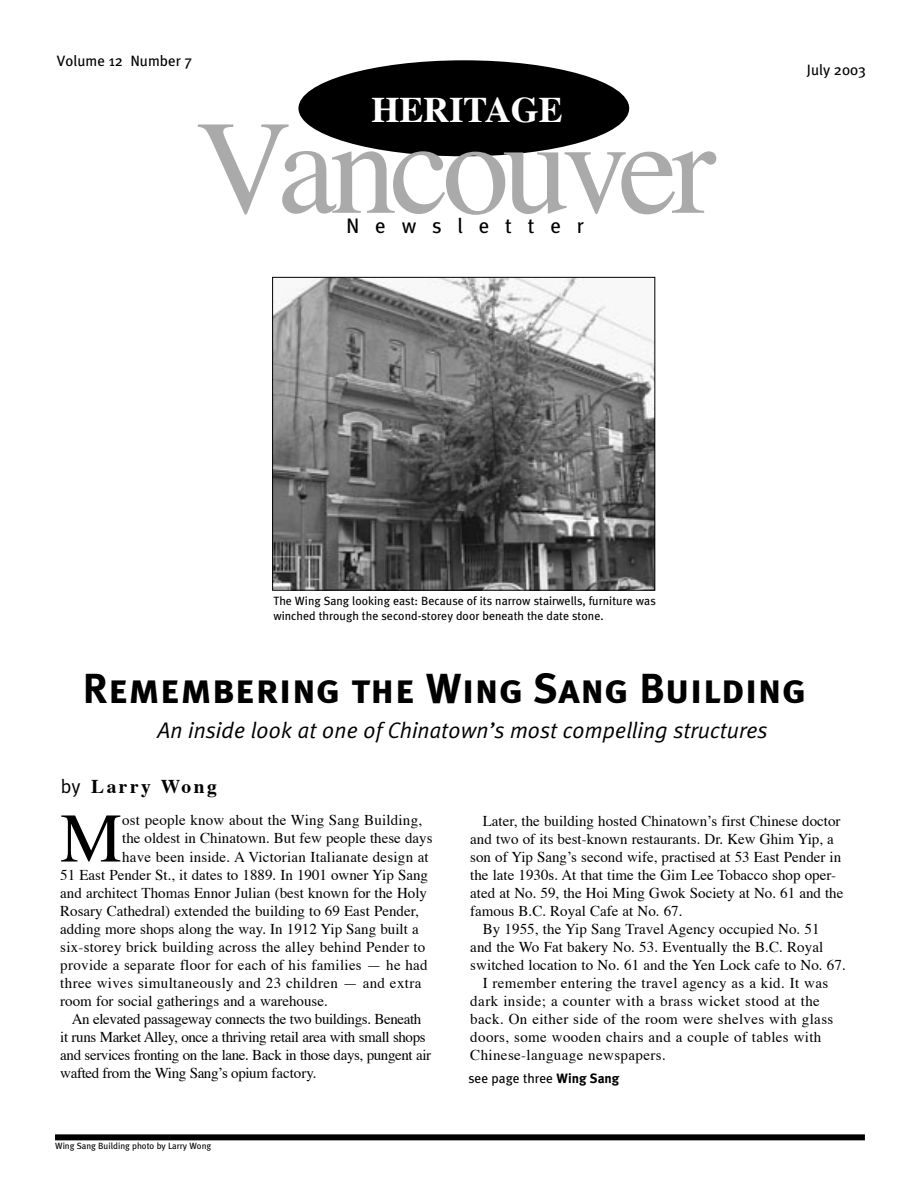
<style>
.page{position:relative;width:918px;height:1188px;background:#fff}
.page>*{position:absolute;margin:0;border:0;box-sizing:border-box;transform-origin:0 0}
.t1{font:133.5px "Times";letter-spacing:-.05em;color:#aaa}
.t2{font:69.6px "Times";color:#000}
.t3{font:42px "Meta Plus Bold Caps";color:#000}
.t4{font:700 36px "Times";color:#fff}
.t5{font:italic 22.5px "Meta Plus Normal";color:#000}
.t6{font:21px "Meta Plus";letter-spacing:.75em;color:#000}
.t7{font:700 19.5px "Times";letter-spacing:.125em;color:#000}
.t8{font:15px "Times";color:#000}
.t9{font:15px "Times";letter-spacing:.025em;color:#000}
.t10{font:15px "Times";letter-spacing:-.025em;color:#000}
.t11{font:15px "Times";letter-spacing:.02em;color:#000}
.t12{font:15px "Times";letter-spacing:.03em;color:#000}
.t13{font:15px "Meta Plus";color:#000}
.t14{font:13.5px "Meta Plus";color:#000}
.t15{font:12px/14.4px "Meta Plus";color:#000}
.t16{font:9px "Meta Plus";color:#000}
.s1{font-family:"Meta Plus Normal";font-weight:400}
.s2{font-weight:700}
</style>
<div class="page">
<div style="left:298px;top:60px;width:331px;height:96px;background:#000;border-radius:50%"></div>
<div style="left:55px;top:1134px;width:810px;height:6px;background:#000"></div>
<img style="left:274px;top:279px;width:379px;height:310px">
<div style="left:272px;top:277px;width:383px;height:314px;border:1px solid #000"></div>
<p class="t13" style="left:57px;top:53px;width:137px">Volume 12 Number 7</p>
<h3 class="t4" style="left:371px;top:75px;width:193px">HERITAGE</h3>
<h1 class="t1" style="left:196px;top:43px;width:522px">Vancouver</h1>
<h3 class="t6" style="left:346px;top:214px;width:239px">Newsletter</h3>
<p class="t13" style="left:807px;top:61px;width:61px">July 2003</p>
<p class="t15" style="left:273px;top:594px;width:384px">The Wing Sang looking east: Because of its narrow stairwells, furniture was winched through the second-storey door beneath the date stone.</p>
<h3 class="t3" style="left:83px;top:664px;width:725px">Remembering the Wing Sang Building</h3>
<h3 class="t5" style="left:158px;top:717px;width:612px">An inside look at one of Chinatown’s most compelling structures</h3>
<h3 class="t7" style="left:61px;top:768px;width:157px"><span class="s1">by</span> Larry Wong</h3>
<h2 class="t2" style="left:60px;top:773px;width:63px">M</h2>
<p class="t8" style="left:122px;top:806px;width:301px">ost people know about the Wing Sang Building,</p>
<p class="t8" style="left:122px;top:824px;width:312px">the oldest in Chinatown. But few people these days</p>
<p class="t8" style="left:122px;top:842px;width:308px">have been inside. A Victorian Italianate design at</p>
<p class="t8" style="left:60px;top:861px;width:369px">51 East Pender St., it dates to 1889. In 1901 owner Yip Sang</p>
<p class="t8" style="left:60px;top:879px;width:368px">and architect Thomas Ennor Julian (best known for the Holy</p>
<p class="t8" style="left:60px;top:897px;width:360px">Rosary Cathedral) extended the building to 69 East Pender,</p>
<p class="t8" style="left:60px;top:915px;width:360px">adding more shops along the way. In 1912 Yip Sang built a</p>
<p class="t8" style="left:60px;top:933px;width:367px">six-storey brick building across the alley behind Pender to</p>
<p class="t11" style="left:60px;top:951px;width:369px">provide a separate floor for each of his families — he had</p>
<p class="t9" style="left:60px;top:969px;width:363px">three wives simultaneously and 23 children — and extra</p>
<p class="t8" style="left:60px;top:987px;width:269px">room for social gatherings and a warehouse.</p>
<p class="t10" style="left:72px;top:1005px;width:351px">An elevated passageway connects the two buildings. Beneath</p>
<p class="t10" style="left:60px;top:1023px;width:367px">it runs Market Alley, once a thriving retail area with small shops</p>
<p class="t10" style="left:60px;top:1041px;width:372px">and services fronting on the lane. Back in those days, pungent air</p>
<p class="t10" style="left:60px;top:1059px;width:258px">wafted from the Wing Sang’s opium factory.</p>
<p class="t16" style="left:55px;top:1141px;width:158px">Wing Sang Building photo by Larry Wong</p>
<p class="t8" style="left:483px;top:806px;width:359px">Later, the building hosted Chinatown’s first Chinese doctor</p>
<p class="t8" style="left:470px;top:825px;width:365px">and two of its best-known restaurants. Dr. Kew Ghim Yip, a</p>
<p class="t8" style="left:470px;top:843px;width:373px">son of Yip Sang’s second wife, practised at 53 East Pender in</p>
<p class="t8" style="left:470px;top:861px;width:367px">the late 1930s. At that time the Gim Lee Tobacco shop oper-</p>
<p class="t8" style="left:470px;top:879px;width:375px">ated at No. 59, the Hoi Ming Gwok Society at No. 61 and the</p>
<p class="t8" style="left:470px;top:897px;width:214px">famous B.C. Royal Cafe at No. 67.</p>
<p class="t8" style="left:483px;top:915px;width:338px">By 1955, the Yip Sang Travel Agency occupied No. 51</p>
<p class="t8" style="left:470px;top:933px;width:354px">and the Wo Fat bakery No. 53. Eventually the B.C. Royal</p>
<p class="t8" style="left:470px;top:951px;width:377px">switched location to No. 61 and the Yen Lock cafe to No. 67.</p>
<p class="t9" style="left:483px;top:969px;width:347px">I remember entering the travel agency as a kid. It was</p>
<p class="t12" style="left:470px;top:987px;width:351px">dark inside; a counter with a brass wicket stood at the</p>
<p class="t9" style="left:470px;top:1005px;width:365px">back. On either side of the room were shelves with glass</p>
<p class="t9" style="left:470px;top:1023px;width:353px">doors, some wooden chairs and a couple of tables with</p>
<p class="t9" style="left:470px;top:1041px;width:197px">Chinese-language newspapers.</p>
<p class="t14" style="left:468px;top:1071px;width:153px">see page three <span class="s2">Wing Sang</span></p>
</div>
